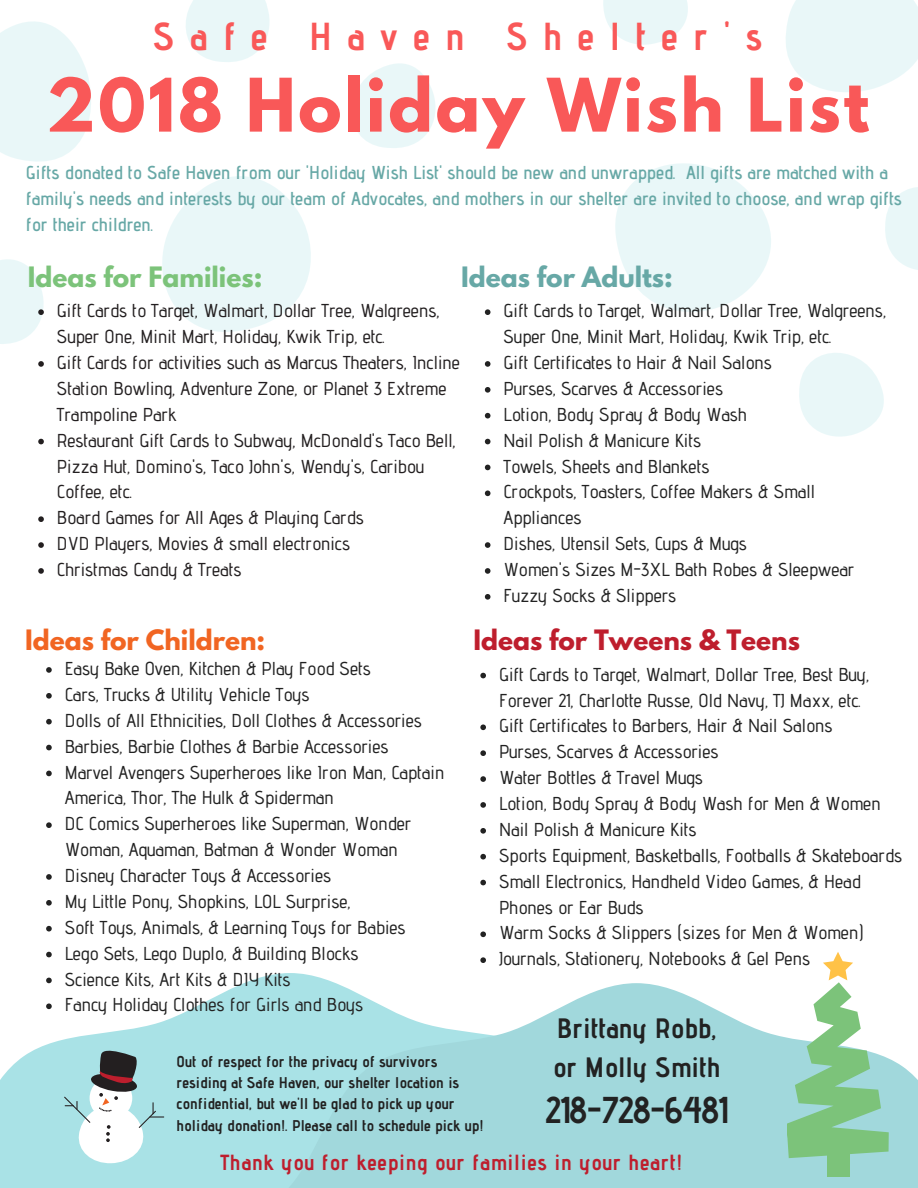
<style>
.page{position:relative;width:918px;height:1188px;background:#fff}
.page>*{position:absolute;margin:0;border:0;box-sizing:border-box;transform-origin:0 0}
.t1{font:700 65.4px "League Spartan";letter-spacing:.04em;color:#f95858}
.t2{font:700 39px "Advent Pro";letter-spacing:.39em;color:#f95858}
.t3{font:700 37.35px "Advent Pro";color:#222}
.t4{font:700 28.05px/38.2px "Advent Pro";color:#222}
.t5{font:700 24.9px "League Spartan";color:#be1e2d}
.t6{font:700 24.9px "League Spartan";color:#7cc37a}
.t7{font:700 24.9px "League Spartan";color:#f16522}
.t8{font:700 24.9px "League Spartan";color:#67a8a6}
.t9{font:700 21.9px "Advent Pro";letter-spacing:.03em;color:#be1e2d}
.t10{font:500 18.75px/25.8px "Advent Pro";color:#222}
.t11{font:500 18.75px/25.8px "Advent Pro";color:#231f20}
.t12{font:600 18.75px/25.8px "Advent Pro";color:#67a8a6}
.t13{font:700 15.6px/21.3px "Advent Pro";color:#222}
</style>
<div class="page">
<svg style="left:0;top:21px;width:91px;height:141px"></svg>
<svg style="left:162px;top:176px;width:149px;height:156px"></svg>
<svg style="left:186px;top:0;width:84px;height:62px;background:#ecf8f8"></svg>
<svg style="left:352px;top:63px;width:83px;height:85px"></svg>
<svg style="left:786px;top:0;width:132px;height:92px;background:#ebf7f8"></svg>
<svg style="left:615px;top:163px;width:156px;height:149px"></svg>
<svg style="left:885px;top:187px;width:33px;height:83px"></svg>
<svg style="left:799px;top:353px;width:85px;height:83px"></svg>
<svg style="left:603px;top:0;width:85px;height:45px"></svg>
<svg style="left:0;top:973px;width:335px;height:215px;fill:#a9e2e6"></svg>
<svg style="left:201px;top:983px;width:717px;height:205px;background:#addfe2"></svg>
<svg style="left:788px;top:952px;width:101px;height:206px"></svg>
<div style="left:827px;top:1149px;width:22px;height:28px;background:#7cc37a"></div>
<svg style="left:0;top:259px;width:44px;height:85px"></svg>
<svg style="left:38px;top:361px;width:6px;height:6px"></svg>
<svg style="left:38px;top:439px;width:6px;height:5px"></svg>
<svg style="left:38px;top:516px;width:6px;height:6px"></svg>
<svg style="left:38px;top:542px;width:6px;height:6px"></svg>
<svg style="left:38px;top:568px;width:6px;height:6px"></svg>
<svg style="left:485px;top:309px;width:5px;height:6px"></svg>
<svg style="left:485px;top:361px;width:5px;height:6px"></svg>
<svg style="left:485px;top:387px;width:5px;height:6px"></svg>
<svg style="left:485px;top:413px;width:5px;height:5px"></svg>
<svg style="left:485px;top:439px;width:5px;height:5px"></svg>
<svg style="left:485px;top:465px;width:5px;height:5px"></svg>
<svg style="left:485px;top:490px;width:5px;height:6px"></svg>
<svg style="left:485px;top:542px;width:5px;height:6px"></svg>
<svg style="left:485px;top:568px;width:5px;height:6px"></svg>
<svg style="left:485px;top:594px;width:5px;height:6px"></svg>
<svg style="left:480px;top:673px;width:6px;height:5px"></svg>
<svg style="left:480px;top:724px;width:6px;height:6px"></svg>
<svg style="left:480px;top:750px;width:6px;height:6px"></svg>
<svg style="left:480px;top:776px;width:6px;height:6px"></svg>
<svg style="left:480px;top:802px;width:6px;height:6px"></svg>
<svg style="left:480px;top:828px;width:6px;height:6px"></svg>
<svg style="left:480px;top:854px;width:6px;height:6px"></svg>
<svg style="left:480px;top:880px;width:6px;height:5px"></svg>
<svg style="left:480px;top:932px;width:6px;height:5px"></svg>
<svg style="left:480px;top:957px;width:6px;height:6px"></svg>
<svg style="left:46px;top:667px;width:6px;height:6px"></svg>
<svg style="left:46px;top:693px;width:6px;height:6px"></svg>
<svg style="left:46px;top:719px;width:6px;height:5px"></svg>
<svg style="left:46px;top:745px;width:6px;height:5px"></svg>
<svg style="left:46px;top:771px;width:6px;height:5px"></svg>
<svg style="left:46px;top:822px;width:6px;height:6px"></svg>
<svg style="left:46px;top:874px;width:6px;height:6px"></svg>
<svg style="left:46px;top:900px;width:6px;height:6px"></svg>
<svg style="left:46px;top:926px;width:6px;height:6px"></svg>
<svg style="left:46px;top:952px;width:6px;height:5px"></svg>
<svg style="left:46px;top:978px;width:6px;height:5px"></svg>
<svg style="left:46px;top:1004px;width:6px;height:5px"></svg>
<svg style="left:64px;top:1051px;width:100px;height:112px"></svg>
<h2 class="t2" style="left:153px;top:12px;width:611px">Safe Haven Shelter's</h2>
<h1 class="t1" style="left:46px;top:73px;width:824px">2018 Holiday Wish List</h1>
<p class="t12" style="left:26px;top:159px;width:878px">Gifts donated to Safe Haven from our 'Holiday Wish List' should be new and unwrapped. All gifts are matched with a family's needs and interests by our team of Advocates, and mothers in our shelter are invited to choose, and wrap gifts for their children.</p>
<h3 class="t6" style="left:28px;top:264px;width:236px">Ideas for Families:</h3>
<h3 class="t8" style="left:461px;top:264px;width:213px">Ideas for Adults:</h3>
<p class="t11" style="left:57px;top:297px;width:405px">Gift Cards to Target, Walmart, Dollar Tree, Walgreens, Super One, Minit Mart, Holiday, Kwik Trip, etc.<br>Gift Cards for activities such as Marcus Theaters, Incline Station Bowling, Adventure Zone, or Planet 3 Extreme Trampoline Park<br>Restaurant Gift Cards to Subway, McDonald's Taco Bell, Pizza Hut, Domino's, Taco John's, Wendy's, Caribou Coffee, etc.<br>Board Games for All Ages &amp; Playing Cards<br>DVD Players, Movies &amp; small electronics<br>Christmas Candy &amp; Treats</p>
<p class="t10" style="left:504px;top:297px;width:384px">Gift Cards to Target, Walmart, Dollar Tree, Walgreens, Super One, Minit Mart, Holiday, Kwik Trip, etc.<br>Gift Certificates to Hair &amp; Nail Salons<br>Purses, Scarves &amp; Accessories<br>Lotion, Body Spray &amp; Body Wash<br>Nail Polish &amp; Manicure Kits<br>Towels, Sheets and Blankets<br>Crockpots, Toasters, Coffee Makers &amp; Small Appliances<br>Dishes, Utensil Sets, Cups &amp; Mugs<br>Women's Sizes M-3XL Bath Robes &amp; Sleepwear Fuzzy Socks &amp; Slippers</p>
<h3 class="t7" style="left:25px;top:628px;width:242px">Ideas for Children:</h3>
<h3 class="t5" style="left:474px;top:628px;width:328px">Ideas for Tweens &amp; Teens</h3>
<p class="t10" style="left:65px;top:655px;width:381px">Easy Bake Oven, Kitchen &amp; Play Food Sets<br>Cars, Trucks &amp; Utility Vehicle Toys<br>Dolls of All Ethnicities, Doll Clothes &amp; Accessories Barbies, Barbie Clothes &amp; Barbie Accessories<br>Marvel Avengers Superheroes like Iron Man, Captain America, Thor, The Hulk &amp; Spiderman<br>DC Comics Superheroes like Superman, Wonder Woman, Aquaman, Batman &amp; Wonder Woman Disney Character Toys &amp; Accessories<br>My Little Pony, Shopkins, LOL Surprise,<br>Soft Toys, Animals, &amp; Learning Toys for Babies<br>Lego Sets, Lego Duplo, &amp; Building Blocks<br>Science Kits, Art Kits &amp; DIY Kits<br>Fancy Holiday Clothes for Girls and Boys</p>
<p class="t13" style="left:177px;top:1050px;width:309px">Out of respect for the privacy of survivors residing at Safe Haven, our shelter location is confidential, but we'll be glad to pick up your holiday donation!. Please call to schedule pick up!</p>
<p class="t10" style="left:499px;top:661px;width:405px">Gift Cards to Target, Walmart, Dollar Tree, Best Buy, Forever 21, Charlotte Russe, Old Navy, TJ Maxx, etc.<br>Gift Certificates to Barbers, Hair &amp; Nail Salons<br>Purses, Scarves &amp; Accessories<br>Water Bottles &amp; Travel Mugs<br>Lotion, Body Spray &amp; Body Wash for Men &amp; Women Nail Polish &amp; Manicure Kits<br>Sports Equipment, Basketballs, Footballs &amp; Skateboards Small Electronics, Handheld Video Games, &amp; Head Phones or Ear Buds<br>Warm Socks &amp; Slippers (sizes for Men &amp; Women)<br>Journals, Stationery, Notebooks &amp; Gel Pens</p>
<h3 class="t4" style="left:553px;top:1009px;width:169px">Brittany Robb, or Molly Smith</h3>
<h3 class="t3" style="left:546px;top:1087px;width:184px">218-728-6481</h3>
<p class="t9" style="left:220px;top:1149px;width:463px">Thank you for keeping our families in your heart!</p>
</div>
